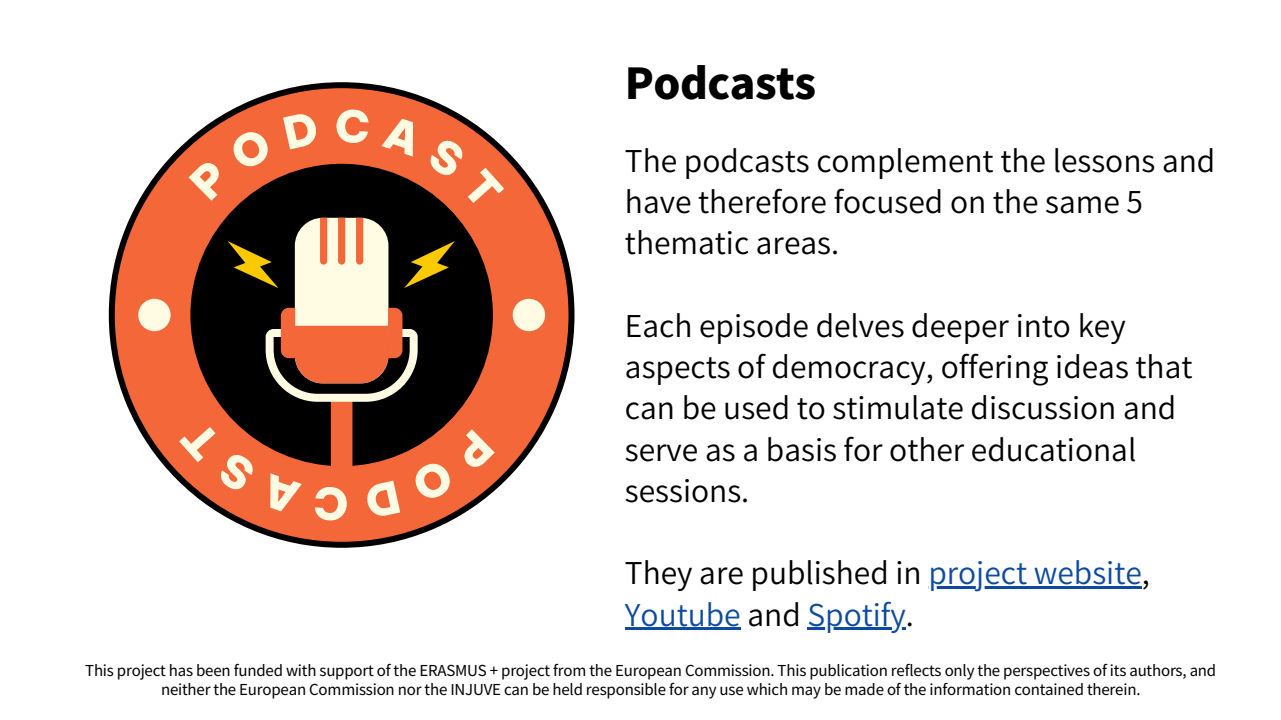
<style>
.page{position:relative;width:1281px;height:720px;background:#fff}
.page>*{position:absolute;margin:0;border:0;box-sizing:border-box;transform-origin:0 0}
.t1{font:900 42.5px "Noto Sans JP";letter-spacing:-.015em;color:#000}
.t2{font:30px/41.2px "Source Han Sans JP";color:#000}
.t3{font:30px "Source Han Sans JP";color:#0d4ba2}
.t4{font:15.12px/18.8px "Noto Sans JP";letter-spacing:-.015em;color:#000;text-align:center}
.s1{color:#0d4ba2}
.s2{color:#000}
</style>
<div class="page">
<svg style="left:109px;top:82px;width:465px;height:466px"></svg>
<div style="left:115px;top:88px;width:453px;height:454px;background:#f36739;border-radius:50%"></div>
<svg style="left:189px;top:163px;width:30px;height:38px"></svg>
<svg style="left:233px;top:132px;width:35px;height:34px"></svg>
<svg style="left:283px;top:114px;width:33px;height:35px"></svg>
<svg style="left:336px;top:109px;width:32px;height:34px"></svg>
<svg style="left:381px;top:119px;width:32px;height:38px"></svg>
<svg style="left:431px;top:141px;width:31px;height:34px"></svg>
<svg style="left:468px;top:168px;width:36px;height:35px"></svg>
<svg style="left:464px;top:429px;width:31px;height:38px"></svg>
<svg style="left:415px;top:464px;width:35px;height:34px"></svg>
<svg style="left:367px;top:481px;width:33px;height:35px"></svg>
<svg style="left:315px;top:487px;width:32px;height:34px"></svg>
<svg style="left:270px;top:473px;width:32px;height:38px"></svg>
<svg style="left:221px;top:455px;width:32px;height:34px"></svg>
<svg style="left:179px;top:427px;width:36px;height:35px"></svg>
<div style="left:138px;top:299px;width:33px;height:32px;background:#fffce3;border-radius:50%"></div>
<div style="left:513px;top:299px;width:32px;height:32px;background:#fffce3;border-radius:50%"></div>
<div style="left:190px;top:164px;width:303px;height:302px;background:#000;border-radius:50%"></div>
<div style="left:331px;top:398px;width:21px;height:75px;background:#f36739"></div>
<svg style="left:228px;top:218px;width:227px;height:184px"></svg>
<hr style="left:928px;top:586px;width:214px;height:3px;background:#0d4ba2">
<hr style="left:625px;top:627px;width:116px;height:3px;background:#0d4ba2">
<hr style="left:807px;top:627px;width:99px;height:3px;background:#0d4ba2">
<h1 class="t1" style="left:625px;top:50px;width:193px">Podcasts</h1>
<h2 class="t2" style="left:625px;top:139px;width:592px">The podcasts complement the lessons and have therefore focused on the same 5 thematic areas.</h2>
<h2 class="t2" style="left:625px;top:304px;width:569px">Each episode delves deeper into key aspects of democracy, offering ideas that can be used to stimulate discussion and serve as a basis for other educational sessions.</h2>
<p class="t2" style="left:625px;top:551px;width:526px">They are published in <span class="s1">project website</span>,</p>
<p class="t3" style="left:625px;top:591px;width:290px">Youtube <span class="s2">and</span> Spotify<span class="s2">.</span></p>
<p class="t4" style="left:85px;top:660px;width:1132px">This project has been funded with support of the ERASMUS + project from the European Commission. This publication reflects only the perspectives of its authors, and neither the European Commission nor the INJUVE can be held responsible for any use which may be made of the information contained therein.</p>
</div>
